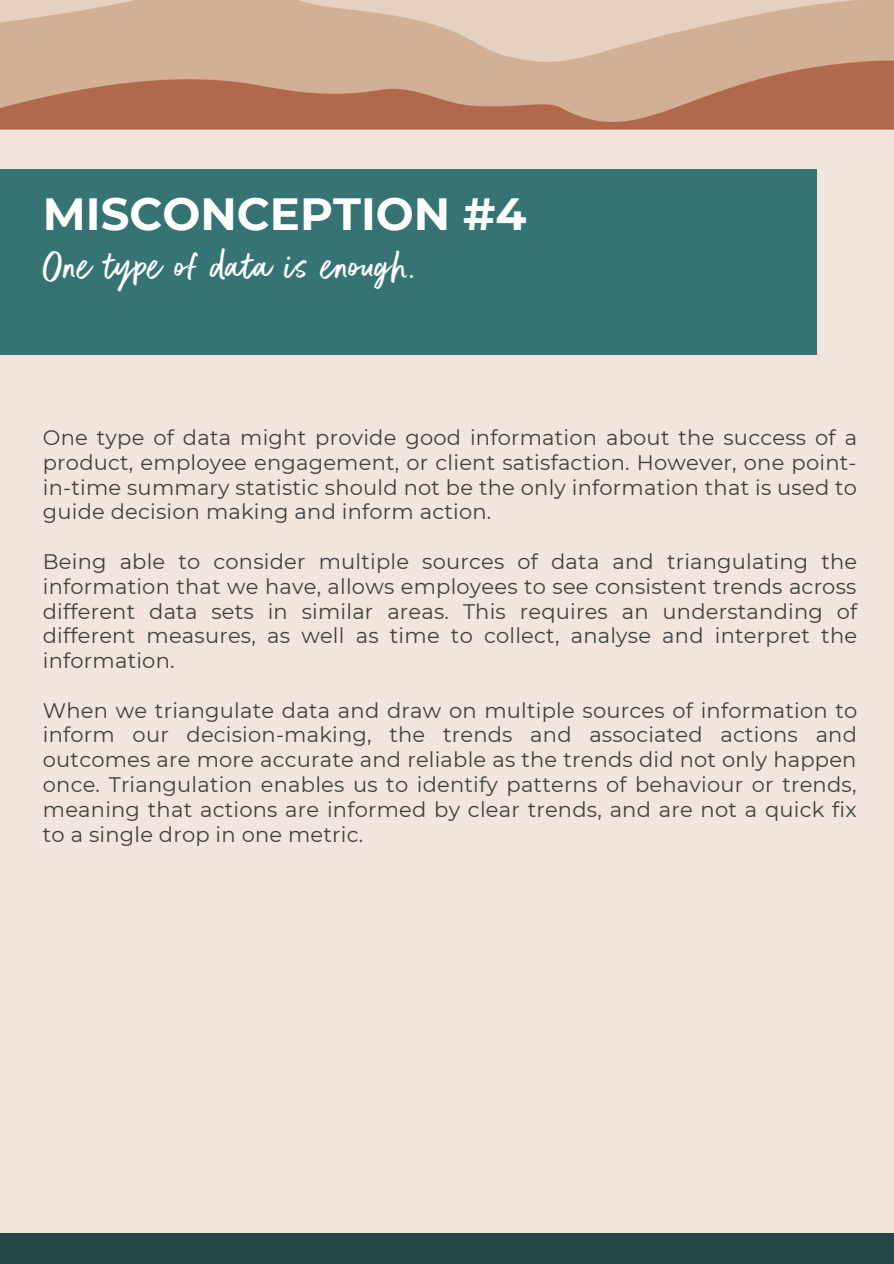
<style>
.page{position:relative;width:894px;height:1264px;background:#fff}
.page>*{position:absolute;margin:0;border:0;box-sizing:border-box;transform-origin:0 0}
.t1{font:45px "Better Times";letter-spacing:.025em;color:#fff}
.t2{font:700 45px "Montserrat";color:#fff}
.t3{font:21px/24.8px "Montserrat";letter-spacing:.01em;color:#404041;text-align:justify}
</style>
<div class="page">
<div style="left:0;top:0;width:893px;height:1263px;background:#f1e5dd"></div>
<div style="left:0;top:169px;width:816px;height:185px;background:#367373"></div>
<img style="left:0;top:0;width:893px;height:130px">
<div style="left:0;top:1232px;width:893px;height:31px;background:#244746"></div>
<p class="t2" style="left:43px;top:186px;width:485px">MISCONCEPTION #4</p>
<p class="t1" style="left:43px;top:241px;width:374px">One type of data is enough.</p>
<p class="t3" style="left:43px;top:425px;width:815px">One type of data might provide good information about the success of a product, employee engagement, or client satisfaction. However, one point&shy;in-time summary statistic should not be the only information that is used to guide decision making and inform action.</p>
<p class="t3" style="left:43px;top:549px;width:815px">Being able to consider multiple sources of data and triangulating the information that we have, allows employees to see consistent trends across different data sets in similar areas. This requires an understanding of different measures, as well as time to collect, analyse and interpret the information.</p>
<p class="t3" style="left:43px;top:697px;width:815px">When we triangulate data and draw on multiple sources of information to inform our decision-making, the trends and associated actions and outcomes are more accurate and reliable as the trends did not only happen once. Triangulation enables us to identify patterns of behaviour or trends, meaning that actions are informed by clear trends, and are not a quick fix to a single drop in one metric.</p>
</div>
